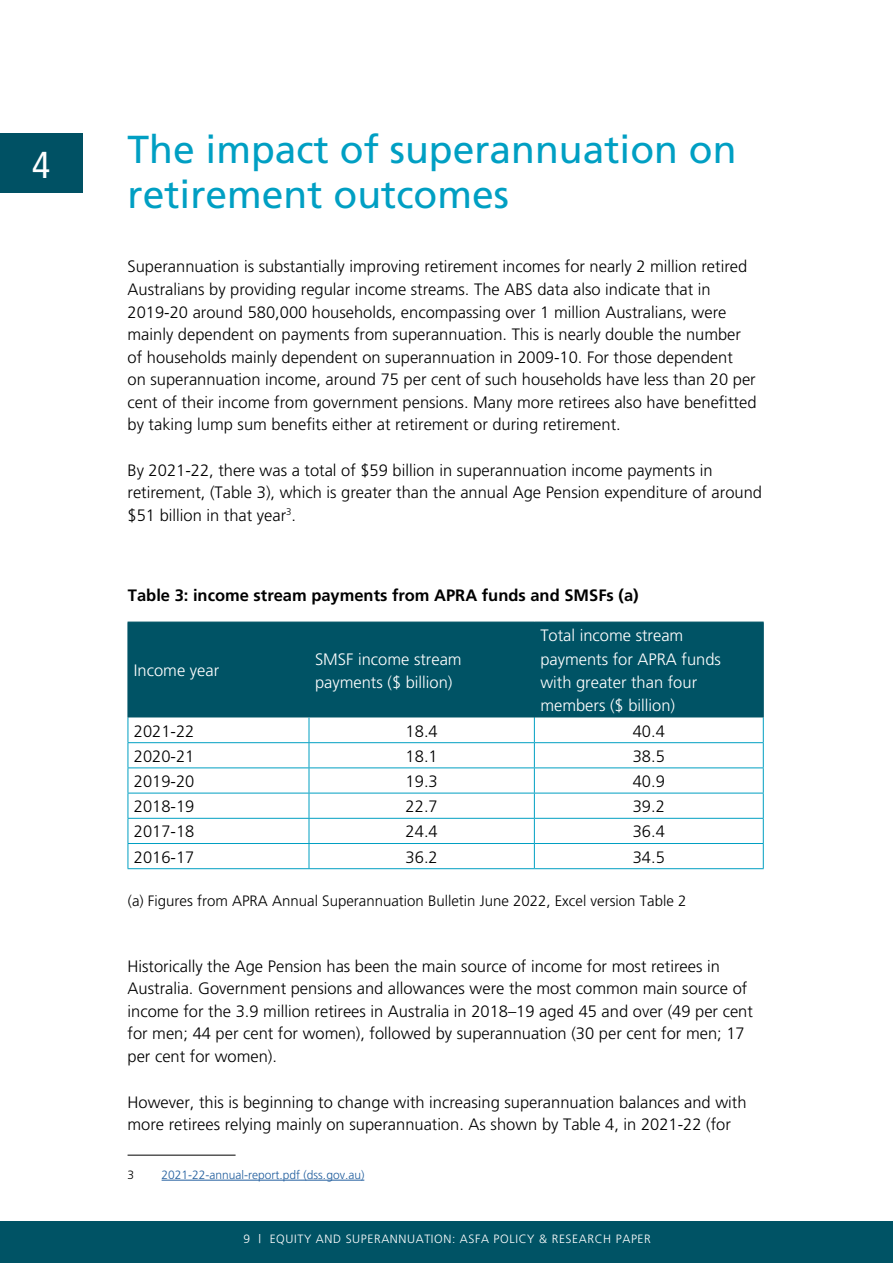
<style>
.page{position:relative;width:893px;height:1263px;background:#fff}
.page>*{position:absolute;margin:0;border:0;box-sizing:border-box;transform-origin:0 0}
.t1{font:39px/45px "Frutiger";color:#009fc3}
.t2{font:condensed 37.5px "Frutiger";color:#fff}
.t3{font:300 16.5px/22.5px "Frutiger";color:#000}
.t4{font:300 16.5px/23.4px "Frutiger";color:#fff}
.t5{font:700 16.5px "Frutiger";color:#000}
.t6{font:300 15px "Frutiger";color:#000}
.t7{font:300 12px "Frutiger";letter-spacing:.05em;color:#fff}
.t8{font:300 12px "Frutiger";color:#215e9e}
.t9{font:300 12px "Frutiger";color:#000}
</style>
<div class="page">
<div style="left:0;top:1221px;width:893px;height:42px;background:#005365"></div>
<div style="left:129px;top:623px;width:634px;height:94px;background:#005365"></div>
<hr style="left:128px;top:742px;width:181px;height:1px;background:#009fc2">
<hr style="left:309px;top:742px;width:225px;height:1px;background:#009fc2">
<hr style="left:534px;top:742px;width:230px;height:1px;background:#009fc2">
<hr style="left:128px;top:767px;width:181px;height:1px;background:#009fc2">
<hr style="left:309px;top:767px;width:225px;height:1px;background:#009fc2">
<hr style="left:534px;top:767px;width:230px;height:1px;background:#009fc2">
<hr style="left:128px;top:793px;width:181px;height:1px;background:#009fc2">
<hr style="left:309px;top:793px;width:225px;height:1px;background:#009fc2">
<hr style="left:534px;top:793px;width:230px;height:1px;background:#009fc2">
<hr style="left:128px;top:818px;width:181px;height:1px;background:#009fc2">
<hr style="left:309px;top:818px;width:225px;height:1px;background:#009fc2">
<hr style="left:534px;top:818px;width:230px;height:1px;background:#009fc2">
<hr style="left:128px;top:843px;width:181px;height:1px;background:#009fc2">
<svg style="left:128px;top:717px;width:1px;height:151px"></svg>
<hr style="left:309px;top:843px;width:225px;height:1px;background:#009fc2">
<svg style="left:309px;top:717px;width:1px;height:151px"></svg>
<hr style="left:534px;top:843px;width:230px;height:1px;background:#009fc2">
<svg style="left:534px;top:717px;width:1px;height:151px"></svg>
<svg style="left:763px;top:717px;width:1px;height:151px"></svg>
<hr style="left:128px;top:868px;width:181px;height:1px;background:#009fc2">
<hr style="left:309px;top:868px;width:225px;height:1px;background:#009fc2">
<hr style="left:534px;top:868px;width:230px;height:1px;background:#009fc2">
<hr style="left:128px;top:622px;width:181px;height:1px;background:#005365">
<hr style="left:128px;top:622px;width:1px;height:95px;background:#005365">
<hr style="left:309px;top:622px;width:225px;height:1px;background:#005365">
<hr style="left:534px;top:622px;width:230px;height:1px;background:#005365">
<hr style="left:534px;top:622px;width:1px;height:95px;background:#005365">
<hr style="left:763px;top:622px;width:1px;height:95px;background:#005365">
<hr style="left:128px;top:1155px;width:108px;height:1px;background:#000">
<hr style="left:162px;top:1180px;width:202px;height:1px;background:#215e9e">
<div style="left:0;top:133px;width:82px;height:60px;background:#005164"></div>
<h2 class="t2" style="left:31px;top:143px;width:19px">1</h2>
<h2 class="t2" style="left:32px;top:143px;width:19px">4</h2>
<h1 class="t1" style="left:128px;top:126px;width:610px">The impact of superannuation on retirement outcomes</h1>
<p class="t3" style="left:128px;top:255px;width:630px">Superannuation is substantially improving retirement incomes for nearly 2 million retired Australians by providing regular income streams. The ABS data also indicate that in 2019-20 around 580,000 households, encompassing over 1 million Australians, were mainly dependent on payments from superannuation. This is nearly double the number of households mainly dependent on superannuation in 2009-10. For those dependent<br>on superannuation income, around 75 per cent of such households have less than 20 per cent of their income from government pensions. Many more retirees also have benefitted by taking lump sum benefits either at retirement or during retirement.</p>
<p class="t3" style="left:128px;top:459px;width:636px">By 2021-22, there was a total of $59 billion in superannuation income payments in retirement, (Table 3), which is greater than the annual Age Pension expenditure of around $51 billion in that year<sup>3</sup>.</p>
<p class="t5" style="left:128px;top:586px;width:512px">Table 3: income stream payments from APRA funds and SMSFs (a)</p>
<p class="t4" style="left:134px;top:659px;width:87px">Income year</p>
<p class="t4" style="left:315px;top:647px;width:148px">SMSF income stream payments ($ billion)</p>
<p class="t4" style="left:540px;top:624px;width:182px">Total income stream payments for APRA funds with greater than four members ($ billion)</p>
<p class="t3" style="left:134px;top:720px;width:62px">2021-22</p>
<p class="t3" style="left:406px;top:720px;width:34px">18.4</p>
<p class="t3" style="left:633px;top:720px;width:34px">40.4</p>
<p class="t3" style="left:134px;top:745px;width:62px">2020-21</p>
<p class="t3" style="left:406px;top:745px;width:34px">18.1</p>
<p class="t3" style="left:633px;top:745px;width:34px">38.5</p>
<p class="t3" style="left:134px;top:770px;width:62px">2019-20</p>
<p class="t3" style="left:406px;top:770px;width:34px">19.3</p>
<p class="t3" style="left:633px;top:770px;width:34px">40.9</p>
<p class="t3" style="left:134px;top:795px;width:62px">2018-19</p>
<p class="t3" style="left:406px;top:795px;width:34px">22.7</p>
<p class="t3" style="left:633px;top:795px;width:34px">39.2</p>
<p class="t3" style="left:134px;top:820px;width:62px">2017-18</p>
<p class="t3" style="left:406px;top:820px;width:34px">24.4</p>
<p class="t3" style="left:633px;top:820px;width:34px">36.4</p>
<p class="t3" style="left:134px;top:846px;width:62px">2016-17</p>
<p class="t3" style="left:406px;top:846px;width:34px">36.2</p>
<p class="t3" style="left:633px;top:846px;width:34px">34.5</p>
<p class="t6" style="left:128px;top:892px;width:560px">(a) Figures from APRA Annual Superannuation Bulletin June 2022, Excel version Table 2</p>
<p class="t3" style="left:128px;top:955px;width:627px">Historically the Age Pension has been the main source of income for most retirees in Australia. Government pensions and allowances were the most common main source of income for the 3.9 million retirees in Australia in 2018–19 aged 45 and over (49 per cent for men; 44 per cent for women), followed by superannuation (30 per cent for men; 17 per cent for women).</p>
<p class="t3" style="left:128px;top:1091px;width:620px">However, this is beginning to change with increasing superannuation balances and with more retirees relying mainly on superannuation. As shown by Table 4, in 2021-22 (for</p>
<p class="t9" style="left:128px;top:1168px;width:8px">3</p>
<p class="t8" style="left:162px;top:1168px;width:204px">2021-22-annual-report.pdf (dss.gov.au)</p>
<p class="t7" style="left:243px;top:1232px;width:409px">9 | EQUITY AND SUPERANNUATION: ASFA POLICY &amp; RESEARCH PAPER</p>
</div>
